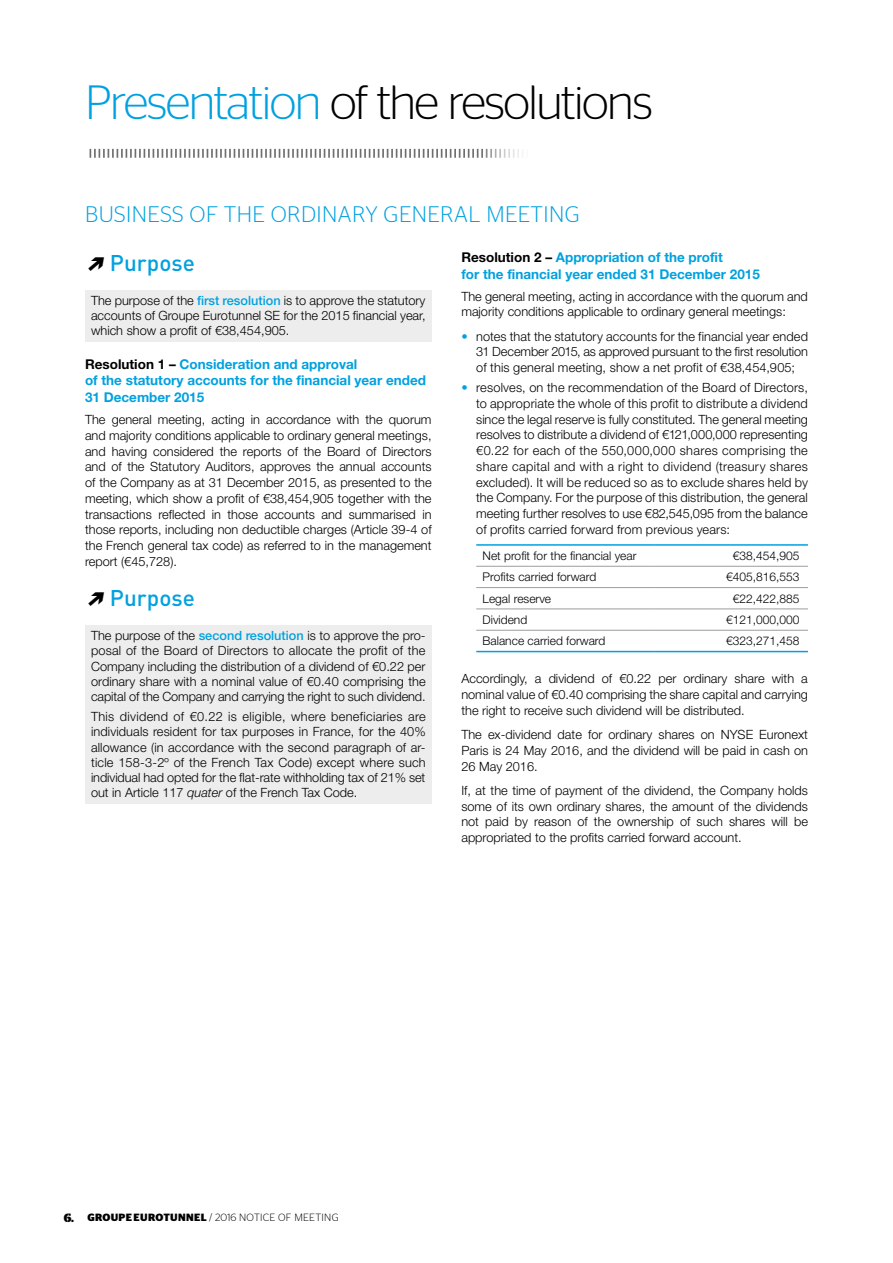
<style>
.page{position:relative;width:893px;height:1263px;background:#fff}
.page>*{position:absolute;margin:0;border:0;box-sizing:border-box;transform-origin:0 0}
.t1{font:300 48px "Stag Sans";letter-spacing:-.03em;color:#000}
.t2{font:300 22.5px "Stag Sans";letter-spacing:.02em;color:#00a1df}
.t3{font:500 22.5px "DIN Pro";color:#00a1df}
.t4{font:700 13.5px/16.5px "Helvetica Neue LT Std";color:#00a1df}
.t5{font:300 12.75px/15.8px "Helvetica Neue LT Std";color:#000;text-align:justify}
.t6{font:300 12px "Helvetica Neue LT Std";color:#000}
.t7{font:300 10.5px "Stag Sans";letter-spacing:.025em;color:#000}
.s1{color:#00a1df}
.s2{font-family:"Flesh Plain";font-weight:400;font-style:italic;font-size:24px;color:#000}
.s3{font-weight:500;color:#00a1df}
.s4{color:#000}
.s5{font-style:italic}
.s6{font-family:"Stag Stencil";font-weight:700;font-size:12px}
.s7{font-weight:700}
</style>
<div class="page">
<div style="left:85px;top:290px;width:347px;height:51px;background:#ededed"></div>
<div style="left:85px;top:625px;width:347px;height:178px;background:#ededed"></div>
<hr style="left:476px;top:544px;width:179px;height:2px;background:#00a1df">
<hr style="left:655px;top:544px;width:153px;height:2px;background:#00a1df">
<hr style="left:476px;top:566px;width:179px;height:1px;background:#9d9d9c">
<hr style="left:655px;top:566px;width:153px;height:1px;background:#9d9d9c">
<hr style="left:476px;top:587px;width:179px;height:1px;background:#9d9d9c">
<hr style="left:655px;top:587px;width:153px;height:1px;background:#9d9d9c">
<hr style="left:476px;top:608px;width:179px;height:1px;background:#9d9d9c">
<hr style="left:655px;top:608px;width:153px;height:1px;background:#9d9d9c">
<hr style="left:476px;top:630px;width:179px;height:1px;background:#9d9d9c">
<hr style="left:476px;top:651px;width:179px;height:1px;background:#00a1df">
<hr style="left:655px;top:630px;width:153px;height:1px;background:#9d9d9c">
<hr style="left:655px;top:651px;width:153px;height:1px;background:#00a1df">
<svg style="left:90px;top:149px;width:433px;height:9px"></svg>
<h1 class="t1" style="left:85px;top:76px;width:569px"><span class="s1">Presentation</span> of the resolutions</h1>
<h2 class="t2" style="left:85px;top:202px;width:496px">BUSINESS OF THE ORDINARY GENERAL MEETING</h2>
<h2 class="t3" style="left:85px;top:245px;width:111px"><span class="s2">X</span> Purpose</h2>
<p class="t5" style="left:91px;top:292px;width:336px;line-height:15.3px">The purpose of the <span class="s3">first resolution</span> is to approve the statutory accounts of Groupe Eurotunnel SE for the 2015 financial year, which show a profit of €38,454,905.</p>
<p class="t4" style="left:85px;top:356px;width:343px"><span class="s4">Resolution 1 –</span> Consideration and approval<br>of the statutory accounts for the financial year ended<br>31 December 2015</p>
<p class="t5" style="left:85px;top:411px;width:348px">The general meeting, acting in accordance with the quorum and majority conditions applicable to ordinary general meetings, and having considered the reports of the Board of Directors and of the Statutory Auditors, approves the annual accounts of the Company as at 31 December 2015, as presented to the meeting, which show a profit of €38,454,905 together with the transactions reflected in those accounts and summarised in those reports, including non deductible charges (Article 39-4 of the French general tax code) as referred to in the management report (€45,728).</p>
<h2 class="t3" style="left:85px;top:580px;width:111px"><span class="s2">X</span> Purpose</h2>
<p class="t5" style="left:91px;top:628px;width:336px;line-height:15.3px">The purpose of the <span class="s3">second resolution</span> is to approve the pro&shy;posal of the Board of Directors to allocate the profit of the Company including the distribution of a dividend of €0.22 per ordinary share with a nominal value of €0.40 comprising the capital of the Company and carrying the right to such dividend.</p>
<p class="t5" style="left:91px;top:708px;width:336px;line-height:15.3px">This dividend of €0.22 is eligible, where beneficiaries are individuals resident for tax purposes in France, for the 40% allowance (in accordance with the second paragraph of ar&shy;ticle 158-3-2º of the French Tax Code) except where such individual had opted for the flat-rate withholding tax of 21% set out in Article 117 <span class="s5">quater</span> of the French Tax Code.</p>
<p class="t4" style="left:461px;top:249px;width:300px"><span class="s4">Resolution 2 –</span> Appropriation of the profit<br>for the financial year ended 31 December 2015</p>
<p class="t5" style="left:461px;top:288px;width:348px">The general meeting, acting in accordance with the quorum and majority conditions applicable to ordinary general meetings:</p>
<p class="t5" style="left:476px;top:328px;width:333px;text-indent:-15px"><span class="s1">•</span> notes that the statutory accounts for the financial year ended 31 December 2015, as approved pursuant to the first resolution of this general meeting, show a net profit of €38,454,905;</p>
<p class="t5" style="left:476px;top:379px;width:333px;text-indent:-15px"><span class="s1">•</span> resolves, on the recommendation of the Board of Directors, to appropriate the whole of this profit to distribute a dividend since the legal reserve is fully constituted. The general meeting resolves to distribute a dividend of €121,000,000 representing €0.22 for each of the 550,000,000 shares comprising the share capital and with a right to dividend (treasury shares excluded). It will be reduced so as to exclude shares held by the Company. For the purpose of this distribution, the general meeting further resolves to use €82,545,095 from the balance of profits carried forward from previous years:</p>
<p class="t6" style="left:483px;top:548px;width:155px">Net profit for the financial year</p>
<p class="t6" style="left:733px;top:548px;width:68px">€38,454,905</p>
<p class="t6" style="left:483px;top:570px;width:115px">Profits carried forward</p>
<p class="t6" style="left:726px;top:570px;width:75px">€405,816,553</p>
<p class="t6" style="left:483px;top:591px;width:70px">Legal reserve</p>
<p class="t6" style="left:733px;top:591px;width:68px">€22,422,885</p>
<p class="t6" style="left:483px;top:612px;width:46px">Dividend</p>
<p class="t6" style="left:726px;top:612px;width:75px">€121,000,000</p>
<p class="t6" style="left:483px;top:634px;width:124px">Balance carried forward</p>
<p class="t6" style="left:726px;top:634px;width:75px">€323,271,458</p>
<p class="t5" style="left:461px;top:671px;width:348px">Accordingly, a dividend of €0.22 per ordinary share with a nominal value of €0.40 comprising the share capital and carrying the right to receive such dividend will be distributed.</p>
<p class="t5" style="left:461px;top:726px;width:348px">The ex-dividend date for ordinary shares on NYSE Euronext Paris is 24 May 2016, and the dividend will be paid in cash on 26 May 2016.</p>
<p class="t5" style="left:461px;top:782px;width:348px">If, at the time of payment of the dividend, the Company holds some of its own ordinary shares, the amount of the dividends not paid by reason of the ownership of such shares will be appropriated to the profits carried forward account.</p>
<p class="t7" style="left:64px;top:1212px;width:277px"><span class="s6">6.</span> <span class="s7">GROUPE EUROTUNNEL</span> / 2016 NOTICE OF MEETING</p>
</div>
